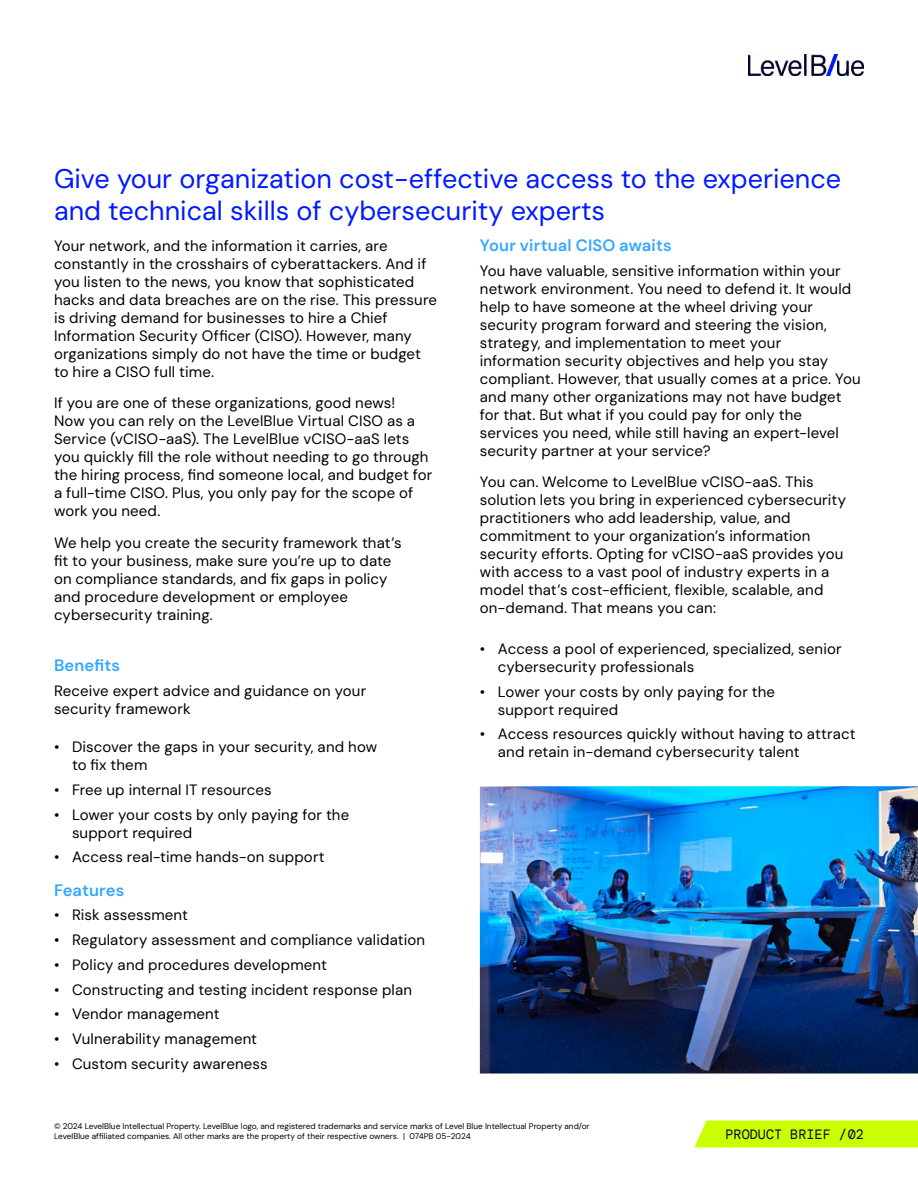
<style>
.page{position:relative;width:918px;height:1188px;background:#fff}
.page>*{position:absolute;margin:0;border:0;box-sizing:border-box;transform-origin:0 0}
.Heading_lvl_2{font:27px/31.5px "DM Sans";color:#001aff}
.Subhead_lvl_1{font:600 16.5px "DM Sans";letter-spacing:.01em;color:#33a7ff}
.Body_Copy{font:15px/18px "DM Sans";letter-spacing:.01em;color:#000}
.Bullets_lvl_1_Black{font:15px/18px "DM Sans";letter-spacing:.01em;color:#000}
.Bullet_lvl_1_Black_End{font:15px/18px "DM Sans";letter-spacing:.01em;color:#000}
.First_Bullet{font:15px/18px "DM Sans";letter-spacing:.005em;color:#000}
.t1{font:13.5px "DM Mono";color:#05052f}
.t2{font:8.25px/9.8px "DM Sans";color:#000}
</style>
<div class="page">
<svg style="left:694px;top:1120px;width:224px;height:28px;background:#cdff10"></svg>
<img style="left:748px;top:54px;width:116px;height:22px">
<img style="left:480px;top:786px;width:438px;height:288px">
<p class="Heading_lvl_2" style="left:54px;top:163px;width:789px">Give your organization cost-effective access to the experience and technical skills of cybersecurity experts</p>
<p class="Body_Copy" style="left:54px;top:236px;width:385px">Your network, and the information it carries, are constantly in the crosshairs of cyberattackers. And if you listen to the news, you know that sophisticated hacks and data breaches are on the rise. This pressure is driving demand for businesses to hire a Chief Information Security Officer (CISO). However, many organizations simply do not have the time or budget to hire a CISO full time.</p>
<p class="Body_Copy" style="left:54px;top:394px;width:380px">If you are one of these organizations, good news!<br>Now you can rely on the LevelBlue Virtual CISO as a Service (vCISO-aaS). The LevelBlue vCISO-aaS lets you quickly fill the role without needing to go through the hiring process, find someone local, and budget for a full-time CISO. Plus, you only pay for the scope of work you need.</p>
<p class="Body_Copy" style="left:54px;top:533px;width:349px">We help you create the security framework that’s fit to your business, make sure you’re up to date on compliance standards, and fix gaps in policy and procedure development or employee cybersecurity training.</p>
<p class="Subhead_lvl_1" style="left:54px;top:655px;width:68px">Benefits</p>
<p class="Body_Copy" style="left:54px;top:682px;width:314px">Receive expert advice and guidance on your security framework</p>
<p class="First_Bullet" style="left:72px;top:738px;width:307px;text-indent:-18px">• Discover the gaps in your security, and how to fix them</p>
<p class="Bullets_lvl_1_Black" style="left:54px;top:781px;width:219px">• Free up internal IT resources</p>
<p class="Bullets_lvl_1_Black" style="left:72px;top:805px;width:279px;text-indent:-18px">• Lower your costs by only paying for the support required</p>
<p class="Bullet_lvl_1_Black_End" style="left:54px;top:848px;width:272px">• Access real-time hands-on support</p>
<p class="Subhead_lvl_1" style="left:54px;top:880px;width:72px">Features</p>
<p class="Bullets_lvl_1_Black" style="left:54px;top:906px;width:136px">• Risk assessment</p>
<p class="Bullets_lvl_1_Black" style="left:54px;top:931px;width:373px">• Regulatory assessment and compliance validation</p>
<p class="Bullets_lvl_1_Black" style="left:54px;top:956px;width:275px">• Policy and procedures development</p>
<p class="Bullets_lvl_1_Black" style="left:54px;top:980px;width:360px">• Constructing and testing incident response plan</p>
<p class="Bullets_lvl_1_Black" style="left:54px;top:1005px;width:167px">• Vendor management</p>
<p class="Bullets_lvl_1_Black" style="left:54px;top:1030px;width:205px">• Vulnerability management</p>
<p class="Bullets_lvl_1_Black" style="left:54px;top:1055px;width:215px">• Custom security awareness</p>
<p class="Subhead_lvl_1" style="left:480px;top:235px;width:193px">Your virtual CISO awaits</p>
<p class="Body_Copy" style="left:480px;top:261px;width:382px">You have valuable, sensitive information within your network environment. You need to defend it. It would help to have someone at the wheel driving your security program forward and steering the vision, strategy, and implementation to meet your information security objectives and help you stay compliant. However, that usually comes at a price. You and many other organizations may not have budget for that. But what if you could pay for only the services you need, while still having an expert-level security partner at your service?</p>
<p class="Body_Copy" style="left:480px;top:473px;width:368px">You can. Welcome to LevelBlue vCISO-aaS. This solution lets you bring in experienced cybersecurity practitioners who add leadership, value, and commitment to your organization’s information security efforts. Opting for vCISO-aaS provides you with access to a vast pool of industry experts in a model that’s cost-efficient, flexible, scalable, and on-demand. That means you can:</p>
<p class="Bullets_lvl_1_Black" style="left:498px;top:639px;width:345px;text-indent:-18px">• Access a pool of experienced, specialized, senior cybersecurity professionals</p>
<p class="Bullets_lvl_1_Black" style="left:498px;top:682px;width:279px;text-indent:-18px">• Lower your costs by only paying for the support required</p>
<p class="Bullet_lvl_1_Black_End" style="left:498px;top:725px;width:359px;text-indent:-18px">• Access resources quickly without having to attract and retain in-demand cybersecurity talent</p>
<p class="t2" style="left:54px;top:1121px;width:537px">© 2024 LevelBlue Intellectual Property. LevelBlue logo, and registered trademarks and service marks of Level Blue Intellectual Property and/or<br>LevelBlue affiliated companies. All other marks are the property of their respective owners. | 074PB 05-2024</p>
<p class="t1" style="left:726px;top:1125px;width:140px">PRODUCT BRIEF /02</p>
</div>
